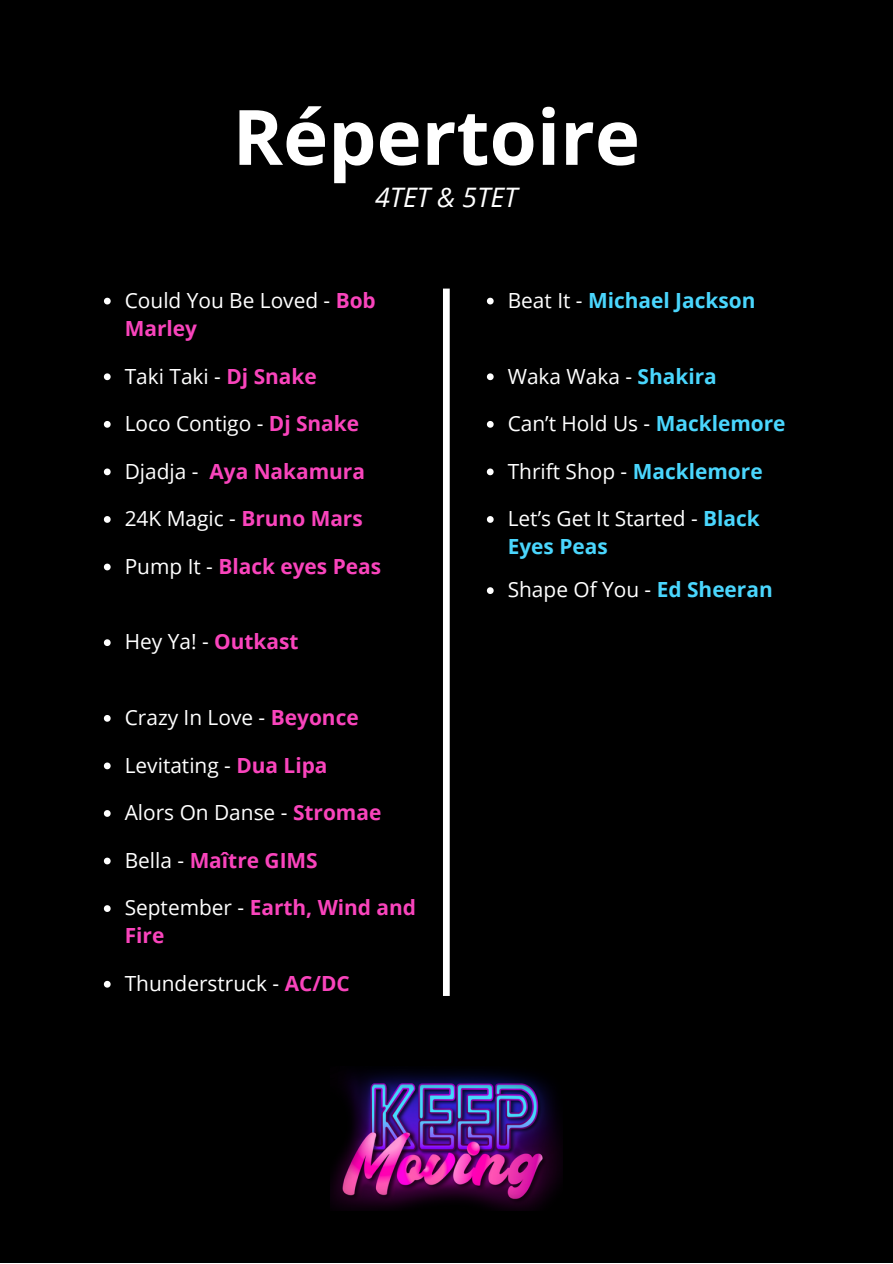
<style>
.page{position:relative;width:893px;height:1264px;background:#fff}
.page>*{position:absolute;margin:0;border:0;box-sizing:border-box;transform-origin:0 0}
.t1{font:700 76.35px "Open Sans";color:#fff}
.t2{font:italic 26.85px "Open Sans";color:#fff}
.t3{font:20.85px/28px "Open Sans";color:#fff}
.t4{font:700 20.85px/28px "Open Sans";color:#f944bc}
.t5{font:700 20.85px "Open Sans";color:#4ad6fd}
.s1{font-weight:700;color:#f944bc}
.s2{font-weight:400;color:#fff}
.s3{font-weight:700;color:#4ad6fd}
</style>
<div class="page">
<div style="left:0;top:0;width:892px;height:1262px;background:#000"></div>
<img style="left:330px;top:1070px;width:232px;height:140px">
<div style="left:443px;top:288px;width:6px;height:707px;background:#fff"></div>
<svg style="left:104px;top:468px;width:7px;height:7px"></svg>
<svg style="left:104px;top:373px;width:7px;height:7px"></svg>
<svg style="left:104px;top:421px;width:7px;height:6px"></svg>
<svg style="left:104px;top:298px;width:7px;height:6px"></svg>
<svg style="left:104px;top:516px;width:7px;height:7px"></svg>
<svg style="left:104px;top:563px;width:7px;height:7px"></svg>
<svg style="left:104px;top:715px;width:7px;height:6px"></svg>
<svg style="left:104px;top:639px;width:7px;height:7px"></svg>
<svg style="left:104px;top:762px;width:7px;height:7px"></svg>
<svg style="left:104px;top:810px;width:7px;height:6px"></svg>
<svg style="left:104px;top:857px;width:7px;height:7px"></svg>
<svg style="left:104px;top:905px;width:7px;height:7px"></svg>
<svg style="left:104px;top:980px;width:7px;height:7px"></svg>
<svg style="left:487px;top:373px;width:6px;height:7px"></svg>
<svg style="left:487px;top:421px;width:6px;height:6px"></svg>
<svg style="left:487px;top:468px;width:6px;height:7px"></svg>
<svg style="left:487px;top:516px;width:6px;height:7px"></svg>
<svg style="left:487px;top:298px;width:6px;height:6px"></svg>
<svg style="left:487px;top:587px;width:6px;height:7px"></svg>
<h1 class="t1" style="left:232px;top:83px;width:409px">Répertoire</h1>
<p class="t2" style="left:375px;top:179px;width:144px">4TET &amp; 5TET</p>
<p class="t3" style="left:125px;top:286px;width:252px">Could You Be Loved - <span class="s1">Bob<br>Marley</span></p>
<p class="t3" style="left:125px;top:361px;width:193px">Taki Taki - <span class="s1">Dj Snake</span></p>
<p class="t3" style="left:125px;top:409px;width:236px">Loco Contigo - <span class="s1">Dj Snake</span></p>
<p class="t4" style="left:125px;top:456px;width:242px"><span class="s2">Djadja -</span> Aya Nakamura</p>
<p class="t3" style="left:125px;top:504px;width:239px">24K Magic - <span class="s1">Bruno Mars</span></p>
<p class="t4" style="left:125px;top:551px;width:258px"><span class="s2">Pump It -</span> Black eyes Peas</p>
<p class="t3" style="left:125px;top:627px;width:175px">Hey Ya! - <span class="s1">Outkast</span></p>
<p class="t3" style="left:125px;top:703px;width:235px">Crazy In Love - <span class="s1">Beyonce</span></p>
<p class="t3" style="left:125px;top:750px;width:204px">Levitating - <span class="s1">Dua Lipa</span></p>
<p class="t3" style="left:125px;top:798px;width:258px">Alors On Danse - <span class="s1">Stromae</span></p>
<p class="t4" style="left:125px;top:845px;width:194px"><span class="s2">Bella -</span> Maître GIMS</p>
<p class="t4" style="left:125px;top:893px;width:293px"><span class="s2">September -</span> Earth, Wind and<br>Fire</p>
<p class="t3" style="left:125px;top:968px;width:226px">Thunderstruck - <span class="s1">AC/DC</span></p>
<p class="t5" style="left:507px;top:285px;width:249px"><span class="s2">Beat It -</span> Michael Jackson</p>
<p class="t3" style="left:507px;top:361px;width:210px">Waka Waka - <span class="s3">Shakira</span></p>
<p class="t3" style="left:507px;top:409px;width:279px">Can’t Hold Us - <span class="s3">Macklemore</span></p>
<p class="t3" style="left:507px;top:456px;width:256px">Thrift Shop - <span class="s3">Macklemore</span></p>
<p class="t3" style="left:507px;top:504px;width:253px">Let’s Get It Started - <span class="s3">Black<br>Eyes Peas</span></p>
<p class="t3" style="left:507px;top:575px;width:266px">Shape Of You - <span class="s3">Ed Sheeran</span></p>
</div>
